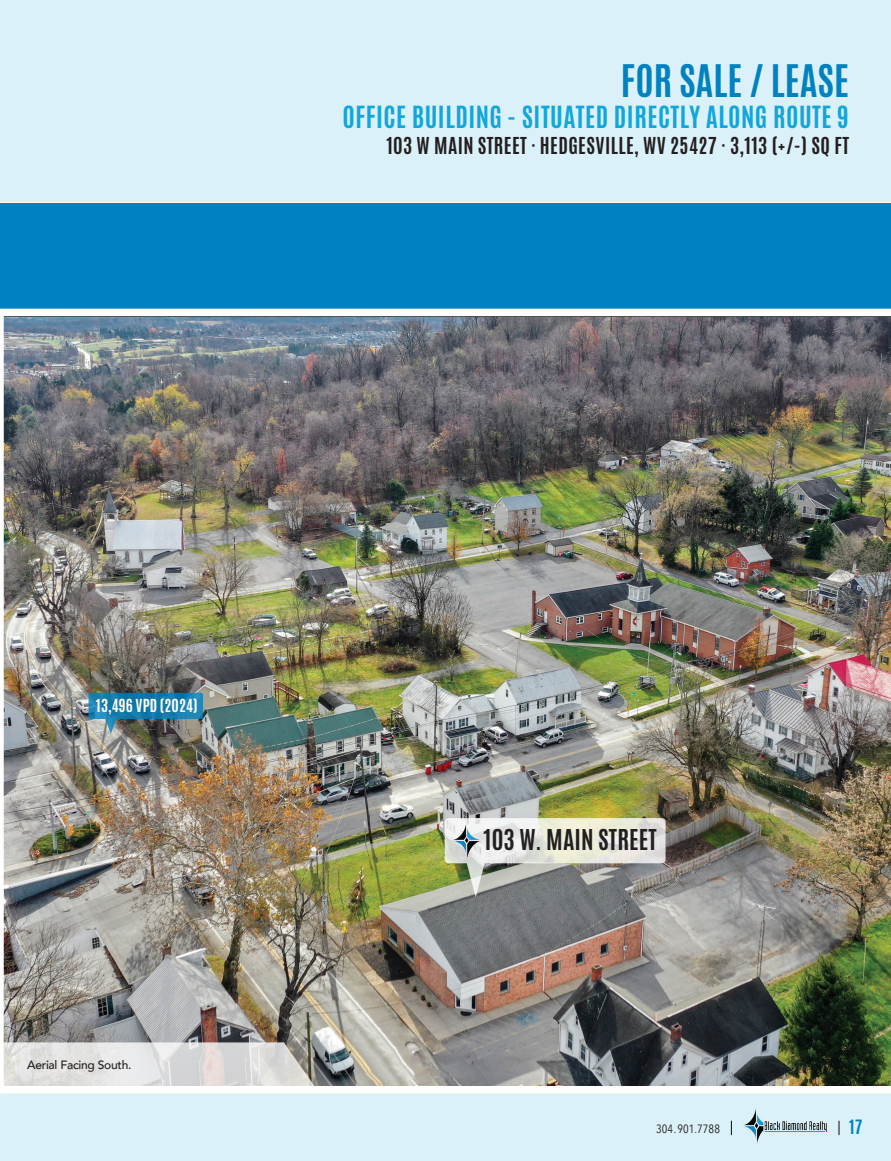
<style>
.page{position:relative;width:891px;height:1161px;background:#fff}
.page>*{position:absolute;margin:0;border:0;box-sizing:border-box;transform-origin:0 0}
.t1{font:700 37.5px "Antonio";color:#0082c0}
.t2{font:700 25.5px "Antonio";letter-spacing:.02em;color:#11a6dc}
.t3{font:700 24px "Antonio";letter-spacing:.005em;color:#231f20}
.t4{font:700 19.5px "Antonio";letter-spacing:.02em;color:#231f20}
.t5{font:700 16.5px "Antonio";color:#0082c0}
.t6{font:700 15px "Antonio";letter-spacing:.005em;color:#fff}
.t7{font:500 12px "Avenir";letter-spacing:-.02em;color:#231f20}
.t8{font:12px "Avenir Next Condensed";letter-spacing:.005em;color:#231f20}
</style>
<div class="page">
<img style="left:4px;top:316px;width:887px;height:770px">
<svg style="left:4px;top:1042px;width:313px;height:44px;background:#dad9d7"></svg>
<div style="left:0;top:1094px;width:891px;height:67px;background:#dbf1f9"></div>
<svg style="left:731px;top:1121px;width:1px;height:14px"></svg>
<div style="left:0;top:203px;width:891px;height:108px;background:#0082c0"></div>
<div style="left:0;top:0;width:891px;height:202px;background:#dbf1f9"></div>
<div style="left:0;top:309px;width:891px;height:7px;background:#fff"></div>
<svg style="left:3px;top:316px;width:1px;height:757px"></svg>
<img style="left:743px;top:1108px;width:97px;height:36px">
<svg style="left:89px;top:693px;width:114px;height:41px;background:#397b97"></svg>
<svg style="left:445px;top:818px;width:221px;height:79px;background:#bebfb7"></svg>
<img style="left:450px;top:821px;width:34px;height:41px">
<h1 class="t1" style="left:621px;top:53px;width:230px">FOR SALE / LEASE</h1>
<h2 class="t2" style="left:342px;top:98px;width:508px">OFFICE BUILDING - SITUATED DIRECTLY ALONG ROUTE 9</h2>
<p class="t4" style="left:386px;top:131px;width:464px">103 W MAIN STREET · HEDGESVILLE, WV 25427 · 3,113 (+/-) SQ FT</p>
<p class="t6" style="left:96px;top:694px;width:103px">13,496 VPD (2024)</p>
<p class="t7" style="left:27px;top:1054px;width:106px">Aerial Facing South.</p>
<p class="t3" style="left:484px;top:822px;width:175px">103 W. MAIN STREET</p>
<p class="t8" style="left:656px;top:1118px;width:65px">304.901.7788</p>
<p class="t5" style="left:849px;top:1114px;width:15px">17</p>
</div>
